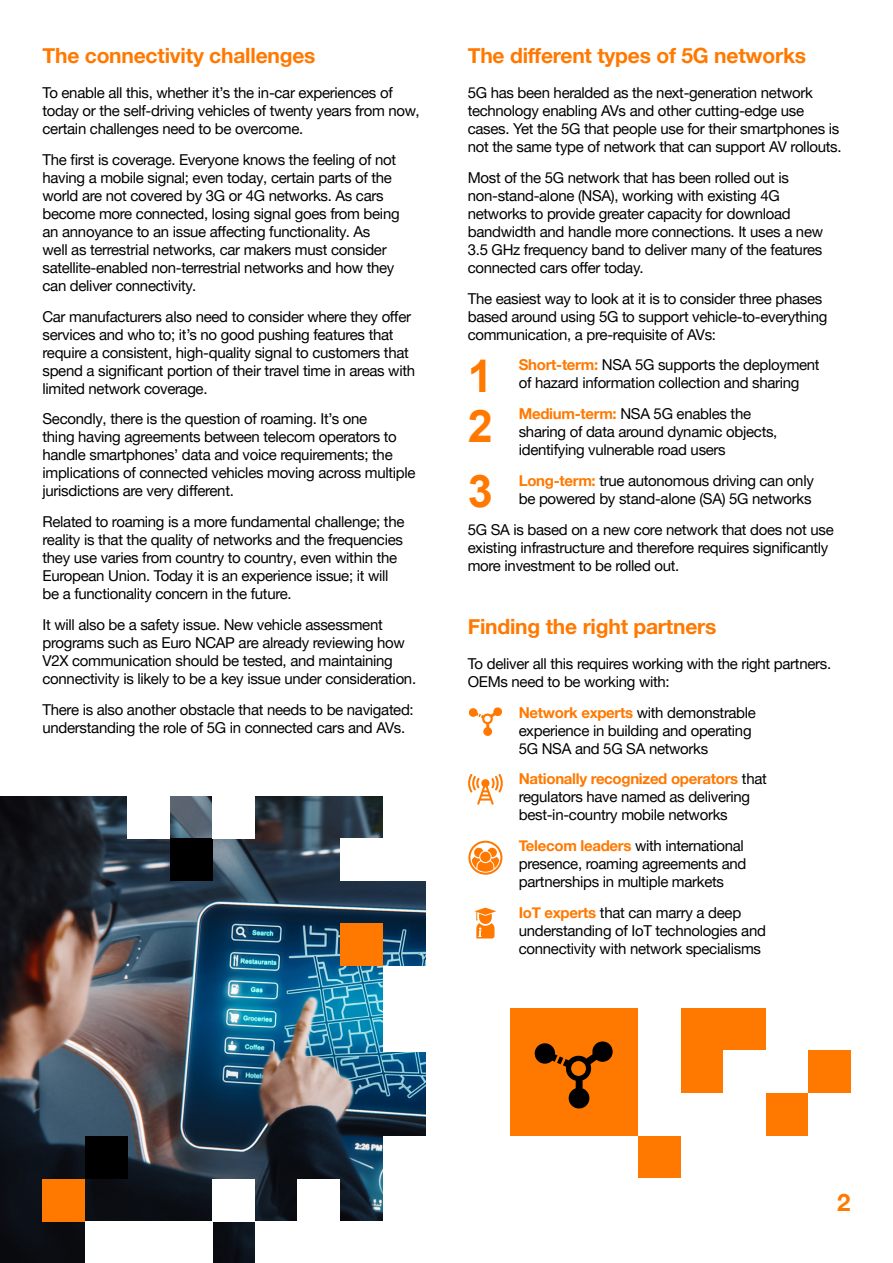
<style>
.page{position:relative;width:893px;height:1263px;background:#fff}
.page>*{position:absolute;margin:0;border:0;box-sizing:border-box;transform-origin:0 0}
.t1{font:700 45px/50.7px "Arial";color:#ff7900}
.t2{font:700 24px "Helvetica Neue";color:#ff7900}
.t3{font:700 21px "Helvetica Neue";letter-spacing:-.01em;color:#ff7900}
.t4{font:15px/18px "Helvetica Neue";letter-spacing:-.02em;color:#000}
.s1{font-weight:700;color:#ff7900}
</style>
<div class="page">
<svg style="left:474px;top:908px;width:22px;height:30px"></svg>
<svg style="left:468px;top:774px;width:35px;height:31px"></svg>
<svg style="left:469px;top:707px;width:33px;height:29px"></svg>
<svg style="left:468px;top:841px;width:34px;height:34px"></svg>
<img style="left:0;top:796px;width:425px;height:467px">
<div style="left:595px;top:1008px;width:43px;height:42px;background:#ff7900"></div>
<div style="left:510px;top:1008px;width:43px;height:42px;background:#ff7900"></div>
<div style="left:680px;top:1008px;width:43px;height:42px;background:#ff7900"></div>
<div style="left:553px;top:1008px;width:42px;height:42px;background:#ff7900"></div>
<div style="left:723px;top:1008px;width:42px;height:42px;background:#ff7900"></div>
<div style="left:638px;top:1135px;width:42px;height:43px;background:#ff7900"></div>
<div style="left:595px;top:1093px;width:43px;height:42px;background:#ff7900"></div>
<div style="left:765px;top:1093px;width:43px;height:42px;background:#ff7900"></div>
<div style="left:510px;top:1093px;width:43px;height:42px;background:#ff7900"></div>
<div style="left:553px;top:1093px;width:42px;height:42px;background:#ff7900"></div>
<div style="left:595px;top:1050px;width:43px;height:43px;background:#ff7900"></div>
<div style="left:510px;top:1050px;width:43px;height:43px;background:#ff7900"></div>
<div style="left:680px;top:1050px;width:43px;height:43px;background:#ff7900"></div>
<div style="left:808px;top:1050px;width:42px;height:43px;background:#ff7900"></div>
<svg style="left:534px;top:1041px;width:79px;height:68px"></svg>
<div style="left:85px;top:1136px;width:43px;height:43px;background:#000"></div>
<div style="left:383px;top:966px;width:46px;height:43px;background:#fff"></div>
<div style="left:383px;top:1136px;width:46px;height:43px;background:#fff"></div>
<div style="left:340px;top:839px;width:43px;height:42px;background:#fff"></div>
<div style="left:170px;top:839px;width:43px;height:42px;background:#000"></div>
<div style="left:383px;top:839px;width:46px;height:42px;background:#fff"></div>
<div style="left:298px;top:1179px;width:42px;height:42px;background:#fff"></div>
<div style="left:383px;top:1009px;width:46px;height:42px;background:#fff"></div>
<div style="left:383px;top:1179px;width:46px;height:42px;background:#fff"></div>
<div style="left:213px;top:1179px;width:42px;height:42px;background:#fff"></div>
<div style="left:340px;top:1221px;width:43px;height:42px;background:#fff"></div>
<div style="left:170px;top:1221px;width:43px;height:42px;background:#fff"></div>
<div style="left:255px;top:1221px;width:43px;height:42px;background:#fff"></div>
<div style="left:85px;top:1221px;width:43px;height:42px;background:#fff"></div>
<div style="left:298px;top:1221px;width:42px;height:42px;background:#fff"></div>
<div style="left:128px;top:1221px;width:42px;height:42px;background:#fff"></div>
<div style="left:383px;top:1221px;width:46px;height:42px;background:#fff"></div>
<div style="left:43px;top:1179px;width:42px;height:42px;background:#ff7900"></div>
<div style="left:340px;top:924px;width:43px;height:42px;background:#ff7900"></div>
<div style="left:128px;top:792px;width:42px;height:47px;background:#fff"></div>
<div style="left:383px;top:792px;width:46px;height:47px;background:#fff"></div>
<div style="left:213px;top:792px;width:42px;height:47px;background:#fff"></div>
<h3 class="t3" style="left:43px;top:39px;width:274px">The connectivity challenges</h3>
<p class="t4" style="left:43px;top:84px;width:379px">To enable all this, whether it’s the in‑car experiences of today or the self‑driving vehicles of twenty years from now, certain challenges need to be overcome.</p>
<p class="t4" style="left:43px;top:150px;width:359px">The first is coverage. Everyone knows the feeling of not having a mobile signal; even today, certain parts of the world are not covered by 3G or 4G networks. As cars become more connected, losing signal goes from being an annoyance to an issue affecting functionality. As<br>well as terrestrial networks, car makers must consider satellite‑enabled non‑terrestrial networks and how they can deliver connectivity.</p>
<p class="t4" style="left:43px;top:307px;width:374px">Car manufacturers also need to consider where they offer services and who to; it’s no good pushing features that require a consistent, high‑quality signal to customers that spend a significant portion of their travel time in areas with limited network coverage.</p>
<p class="t4" style="left:43px;top:410px;width:375px">Secondly, there is the question of roaming. It’s one<br>thing having agreements between telecom operators to handle smartphones’ data and voice requirements; the implications of connected vehicles moving across multiple jurisdictions are very different.</p>
<p class="t4" style="left:43px;top:513px;width:363px">Related to roaming is a more fundamental challenge; the reality is that the quality of networks and the frequencies they use varies from country to country, even within the European Union. Today it is an experience issue; it will be a functionality concern in the future.</p>
<p class="t4" style="left:43px;top:615px;width:375px">It will also be a safety issue. New vehicle assessment programs such as Euro NCAP are already reviewing how V2X communication should be tested, and maintaining connectivity is likely to be a key issue under consideration.</p>
<p class="t4" style="left:43px;top:700px;width:373px">There is also another obstacle that needs to be navigated: understanding the role of 5G in connected cars and AVs.</p>
<h3 class="t3" style="left:468px;top:39px;width:340px">The different types of 5G networks</h3>
<p class="t4" style="left:468px;top:84px;width:375px">5G has been heralded as the next‑generation network technology enabling AVs and other cutting‑edge use cases. Yet the 5G that people use for their smartphones is not the same type of network that can support AV rollouts.</p>
<p class="t4" style="left:468px;top:168px;width:357px">Most of the 5G network that has been rolled out is non‑stand‑alone (NSA), working with existing 4G networks to provide greater capacity for download bandwidth and handle more connections. It uses a new 3.5 GHz frequency band to deliver many of the features connected cars offer today.</p>
<p class="t4" style="left:468px;top:289px;width:361px">The easiest way to look at it is to consider three phases based around using 5G to support vehicle‑to‑everything communication, a pre‑requisite of AVs:</p>
<p class="t4" style="left:519px;top:356px;width:302px"><span class="s1">Short-term:</span> NSA 5G supports the deployment of hazard information collection and sharing</p>
<p class="t4" style="left:519px;top:405px;width:260px"><span class="s1">Medium-term:</span> NSA 5G enables the sharing of data around dynamic objects, identifying vulnerable road users</p>
<p class="t4" style="left:519px;top:471px;width:297px"><span class="s1">Long-term:</span> true autonomous driving can only be powered by stand-alone (SA) 5G networks</p>
<p class="t4" style="left:468px;top:520px;width:368px">5G SA is based on a new core network that does not use existing infrastructure and therefore requires significantly more investment to be rolled out.</p>
<h1 class="t1" style="left:468px;top:352px;width:27px">1<br>2</h1>
<h1 class="t1" style="left:468px;top:467px;width:27px">3</h1>
<h3 class="t3" style="left:468px;top:610px;width:250px">Finding the right partners</h3>
<p class="t4" style="left:468px;top:654px;width:365px">To deliver all this requires working with the right partners.<br>OEMs need to be working with:</p>
<p class="t4" style="left:519px;top:703px;width:238px"><span class="s1">Network experts</span> with demonstrable experience in building and operating<br>5G NSA and 5G SA networks</p>
<p class="t4" style="left:519px;top:770px;width:250px"><span class="s1">Nationally recognized operators</span> that regulators have named as delivering best‑in‑country mobile networks</p>
<p class="t4" style="left:519px;top:837px;width:229px"><span class="s1">Telecom leaders</span> with international presence, roaming agreements and partnerships in multiple markets</p>
<p class="t4" style="left:519px;top:903px;width:249px"><span class="s1">IoT experts</span> that can marry a deep understanding of IoT technologies and connectivity with network specialisms</p>
<h2 class="t2" style="left:837px;top:1183px;width:15px">2</h2>
</div>
